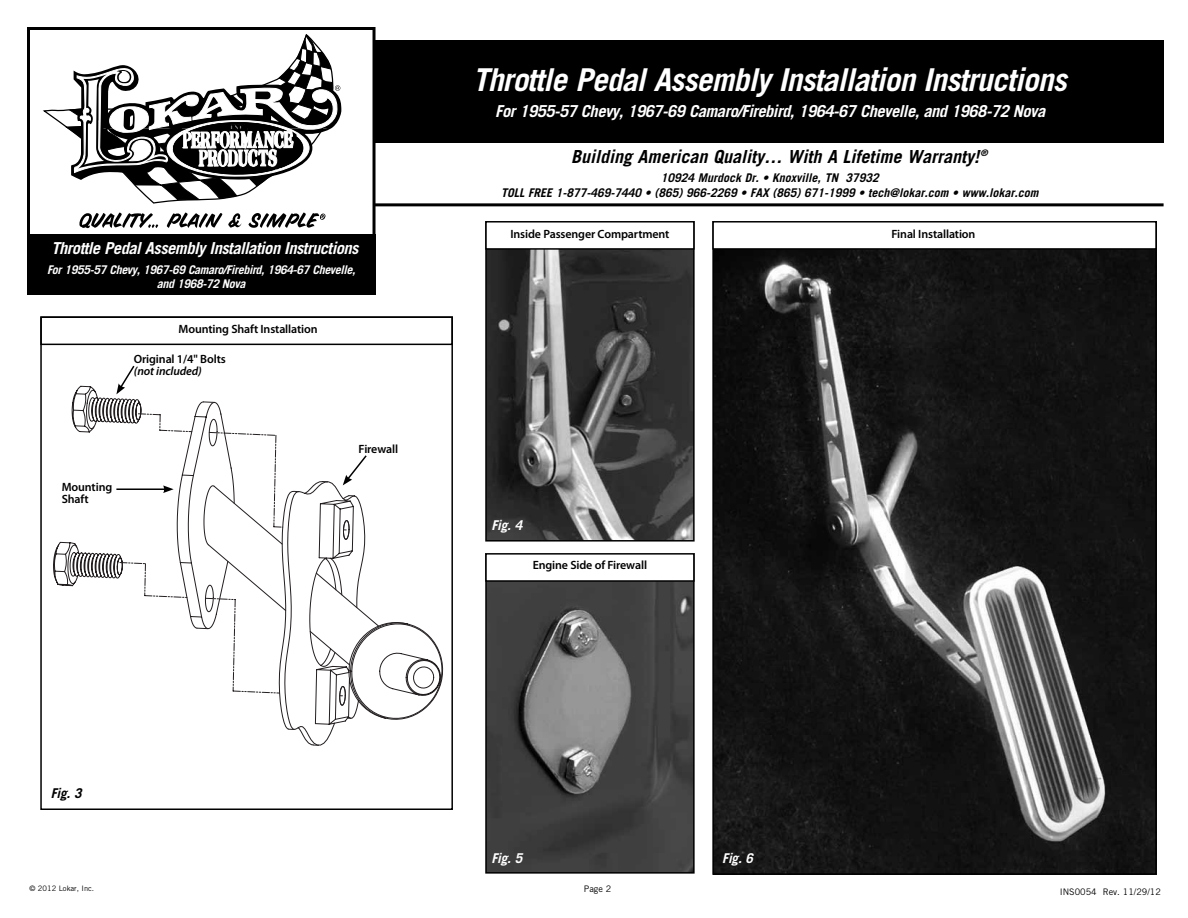
<style>
.page{position:relative;width:1188px;height:918px;background:#fff}
.page>*{position:absolute;margin:0;border:0;box-sizing:border-box;transform-origin:0 0}
.t1{font:italic 700 31.5px "Trade Gothic";letter-spacing:-.025em;color:#fff}
.t2{font:italic 700 18px "Trade Gothic";color:#000}
.t3{font:italic 700 16.5px "Trade Gothic";letter-spacing:-.03em;color:#fff}
.t4{font:italic 700 13.5px "Trade Gothic";letter-spacing:-.015em;color:#fff}
.t5{font:italic 700 13.5px "Trade Gothic";color:#000}
.t6{font:600 12px/12px "Myriad Pro";letter-spacing:-.01em;color:#000}
.t7{font:italic 700 12px/14.4px "Trade Gothic";color:#000;text-align:center}
.t8{font:italic 700 12px/14.4px "Trade Gothic";letter-spacing:-.03em;color:#fff;text-align:center}
.t9{font:italic 600 12px "Myriad Pro";letter-spacing:-.01em;color:#000}
.t10{font:9px "Trade Gothic";color:#000}
.t11{font:italic 700 9px "Trade Gothic";color:#000}
.t12{font:7.5px "Trade Gothic";color:#000}
</style>
<div class="page">
<div style="left:364px;top:41px;width:800px;height:102px;background:#000"></div>
<hr style="left:366px;top:203px;width:798px;height:3px;background:#000">
<div style="left:28px;top:28px;width:346px;height:263px;background:#fff"></div>
<svg style="left:43px;top:109px;width:163px;height:95px"></svg>
<svg style="left:66px;top:34px;width:275px;height:166px"></svg>
<svg style="left:79px;top:212px;width:79px;height:16px"></svg>
<svg style="left:167px;top:212px;width:55px;height:16px"></svg>
<svg style="left:228px;top:213px;width:14px;height:15px"></svg>
<svg style="left:249px;top:212px;width:77px;height:16px"></svg>
<div style="left:27px;top:27px;width:349px;height:266px;border:3px solid #000"></div>
<div style="left:27px;top:234px;width:348px;height:60px;background:#000"></div>
<svg style="left:53px;top:386px;width:89px;height:201px"></svg>
<svg style="left:195px;top:401px;width:248px;height:345px"></svg>
<svg style="left:119px;top:413px;width:228px;height:284px"></svg>
<img style="left:488px;top:250px;width:204px;height:289px">
<div style="left:485px;top:221px;width:210px;height:321px;border:2px solid #000"></div>
<img style="left:488px;top:582px;width:204px;height:289px">
<div style="left:485px;top:553px;width:210px;height:321px;border:2px solid #000"></div>
<img style="left:715px;top:250px;width:439px;height:622px">
<svg style="left:116px;top:365px;width:20px;height:29px"></svg>
<hr style="left:116px;top:488px;width:49px;height:2px;background:#000">
<svg style="left:163px;top:485px;width:11px;height:8px"></svg>
<svg style="left:343px;top:454px;width:25px;height:31px"></svg>
<div style="left:40px;top:316px;width:413px;height:29px;border:2px solid #000"></div>
<div style="left:485px;top:221px;width:210px;height:29px;border:2px solid #000"></div>
<div style="left:485px;top:553px;width:210px;height:29px;border:2px solid #000"></div>
<div style="left:712px;top:221px;width:445px;height:29px;border:2px solid #000"></div>
<h3 class="t3" style="left:51px;top:238px;width:309px">Throttle Pedal Assembly Installation Instructions</h3>
<p class="t8" style="left:47px;top:262px;width:310px">For 1955-57 Chevy, 1967-69 Camaro/Firebird, 1964-67 Chevelle, and 1968-72 Nova</p>
<p class="t6" style="left:179px;top:323px;width:141px">Mounting Shaft Installation</p>
<p class="t6" style="left:134px;top:353px;width:93px">Original 1/4" Bolts</p>
<p class="t9" style="left:134px;top:363px;width:70px">(not included)</p>
<p class="t6" style="left:62px;top:481px;width:52px">Mounting<br>Shaft</p>
<p class="t6" style="left:359px;top:443px;width:41px">Firewall</p>
<h1 class="t1" style="left:473px;top:61px;width:596px">Throttle Pedal Assembly Installation Instructions</h1>
<h3 class="t3" style="left:495px;top:101px;width:552px">For 1955-57 Chevy, 1967-69 Camaro/Firebird, 1964-67 Chevelle, and 1968-72 Nova</h3>
<p class="t11" style="left:980px;top:148px;width:9px">®</p>
<h2 class="t2" style="left:571px;top:146px;width:410px">Building American Quality… With A Lifetime Warranty!</h2>
<p class="t7" style="left:501px;top:171px;width:539px">10924 Murdock Dr. • Knoxville, TN 37932<br>TOLL FREE 1-877-469-7440 • (865) 966-2269 • FAX (865) 671-1999 • tech@lokar.com • www.lokar.com</p>
<p class="t6" style="left:510px;top:228px;width:161px">Inside Passenger Compartment</p>
<p class="t4" style="left:491px;top:517px;width:32px">Fig. 4</p>
<p class="t6" style="left:533px;top:559px;width:116px">Engine Side of Firewall</p>
<p class="t6" style="left:892px;top:228px;width:85px">Final Installation</p>
<p class="t5" style="left:51px;top:785px;width:32px">Fig. 3</p>
<p class="t12" style="left:29px;top:884px;width:66px">© 2012 Lokar, Inc.</p>
<p class="t4" style="left:491px;top:850px;width:32px">Fig. 5</p>
<p class="t4" style="left:722px;top:850px;width:32px">Fig. 6</p>
<p class="t10" style="left:584px;top:883px;width:29px">Page 2</p>
<p class="t10" style="left:1060px;top:886px;width:103px">INS0054 Rev. 11/29/12</p>
</div>
